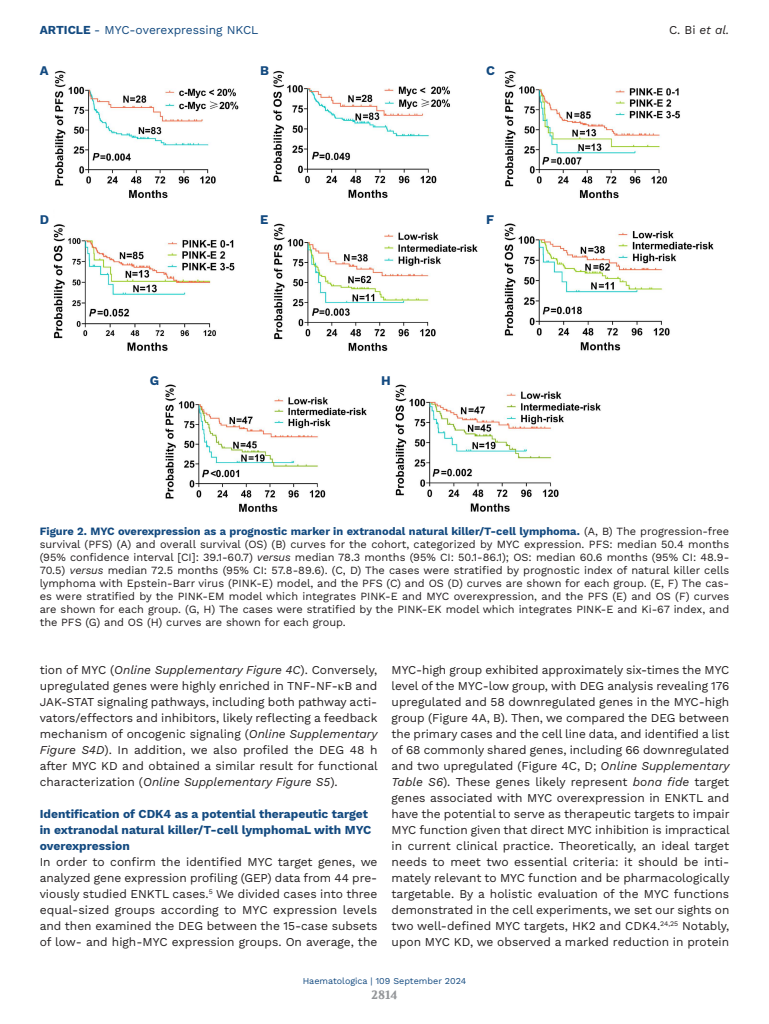
<style>
.page{position:relative;width:769px;height:1024px;background:#fff}
.page>*{position:absolute;margin:0;border:0;box-sizing:border-box;transform-origin:0 0}
.LETTERE_Figure{font:700 13px "Work Sans";color:#134a80}
.TESTO{font:12px/16px "Work Sans";color:#231f20;text-align:justify}
.TITOLETTO_Blu{font:700 12px/16px "Work Sans";color:#134a80}
.t1{font:12px "Work Sans";color:#134a80}
.t2{font:italic 12px "Work Sans";color:#231f20}
.t3{font:700 12px "Volkhov";color:#939598}
.DIDA_Figura{font:11px/13px "Work Sans";color:#231f20;text-align:justify}
.t4{font:9px "Work Sans";color:#134a80}
.s1{font-weight:700}
.s2{font-style:normal}
.s3{font-weight:700;color:#134a80}
.s4{font-style:italic}
</style>
<div class="page">
<img style="left:54px;top:70px;width:660px;height:442px">
<p class="t1" style="left:40px;top:21px;width:220px"><span class="s1">ARTICLE</span> - MYC-overexpressing NKCL</p>
<p class="t2" style="left:668px;top:21px;width:62px"><span class="s2">C. Bi</span> et al.</p>
<p class="LETTERE_Figure" style="left:40px;top:62px;width:10px">A</p>
<p class="LETTERE_Figure" style="left:260px;top:62px;width:10px">B</p>
<p class="LETTERE_Figure" style="left:486px;top:62px;width:10px">C</p>
<p class="LETTERE_Figure" style="left:40px;top:212px;width:11px">D</p>
<p class="LETTERE_Figure" style="left:260px;top:212px;width:10px">E</p>
<p class="LETTERE_Figure" style="left:486px;top:212px;width:9px">F</p>
<p class="LETTERE_Figure" style="left:150px;top:372px;width:11px">G</p>
<p class="LETTERE_Figure" style="left:381px;top:372px;width:11px">H</p>
<p class="DIDA_Figura" style="left:40px;top:524px;width:690px"><span class="s3">Figure 2. MYC overexpression as a prognostic marker in extranodal natural killer/T-cell lymphoma.</span> (A, B) The progression-free survival (PFS) (A) and overall survival (OS) (B) curves for the cohort, categorized by MYC expression. PFS: median 50.4 months (95% confidence interval [CI]: 39.1-60.7) <span class="s4">versus</span> median 78.3 months (95% CI: 50.1-86.1); OS: median 60.6 months (95% CI: 48.9- 70.5) <span class="s4">versus</span> median 72.5 months (95% CI: 57.8-89.6). (C, D) The cases were stratified by prognostic index of natural killer cells lymphoma with Epstein-Barr virus (PINK-E) model, and the PFS (C) and OS (D) curves are shown for each group. (E, F) The cas&shy;es were stratified by the PINK-EM model which integrates PINK-E and MYC overexpression, and the PFS (E) and OS (F) curves are shown for each group. (G, H) The cases were stratified by the PINK-EK model which integrates PINK-E and Ki-67 index, and the PFS (G) and OS (H) curves are shown for each group.</p>
<p class="TESTO" style="left:40px;top:661px;width:339px">tion of MYC (<span class="s4">Online Supplementary Figure 4C</span>). Conversely, upregulated genes were highly enriched in TNF-NF- B and JAK-STAT signaling pathways, including both pathway acti&shy;vators/effectors and inhibitors, likely reflecting a feedback mechanism of oncogenic signaling (<span class="s4">Online Supplementary Figure S4D</span>). In addition, we also profiled the DEG 48 h after MYC KD and obtained a similar result for functional characterization (<span class="s4">Online Supplementary Figure S5</span>).</p>
<p class="TITOLETTO_Blu" style="left:40px;top:806px;width:333px">Identification of CDK4 as a potential therapeutic target in extranodal natural killer/T-cell lymphomaL with MYC overexpression</p>
<p class="TESTO" style="left:40px;top:853px;width:339px">In order to confirm the identified MYC target genes, we analyzed gene expression profiling (GEP) data from 44 pre&shy;viously studied ENKTL cases.<sup>5</sup> We divided cases into three equal-sized groups according to MYC expression levels and then examined the DEG between the 15-case subsets of low- and high-MYC expression groups. On average, the</p>
<p class="TESTO" style="left:391px;top:661px;width:339px">MYC-high group exhibited approximately six-times the MYC level of the MYC-low group, with DEG analysis revealing 176 upregulated and 58 downregulated genes in the MYC-high group (Figure 4A, B). Then, we compared the DEG between the primary cases and the cell line data, and identified a list of 68 commonly shared genes, including 66 downregulated and two upregulated (Figure 4C, D; <span class="s4">Online Supplementary Table S6</span>). These genes likely represent <span class="s4">bona fide</span> target genes associated with MYC overexpression in ENKTL and have the potential to serve as therapeutic targets to impair MYC function given that direct MYC inhibition is impractical in current clinical practice. Theoretically, an ideal target needs to meet two essential criteria: it should be inti&shy;mately relevant to MYC function and be pharmacologically targetable. By a holistic evaluation of the MYC functions demonstrated in the cell experiments, we set our sights on two well-defined MYC targets, HK2 and CDK4.<sup>24,25</sup> Notably, upon MYC KD, we observed a marked reduction in protein</p>
<p class="t4" style="left:302px;top:974px;width:165px">Haematologica | 109 September 2024</p>
<p class="t3" style="left:371px;top:987px;width:27px">2814</p>
</div>
